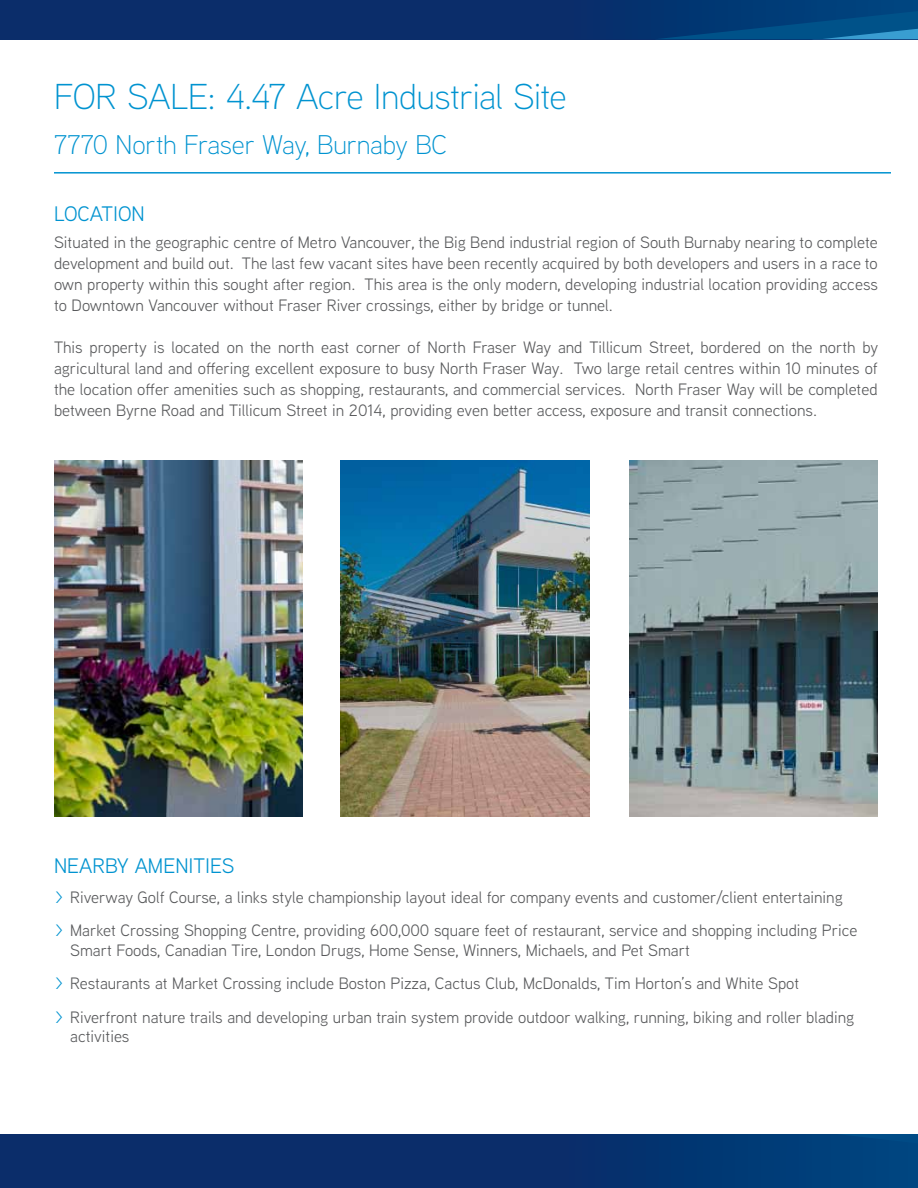
<style>
.page{position:relative;width:918px;height:1188px;background:#fff}
.page>*{position:absolute;margin:0;border:0;box-sizing:border-box;transform-origin:0 0}
.t1{font:300 36px "Aaux Next";letter-spacing:-.02em;color:#0093d0}
.t2{font:300 27px "Aaux Next";letter-spacing:-.01em;color:#0093d0}
.t3{font:21px "Aaux Next";color:#0093d0}
.t4{font:16.5px/21px "Aaux Next";color:#58595b;text-align:justify}
.s1{color:#0093d0}
</style>
<div class="page">
<div style="left:0;top:0;width:419px;height:39px;background:#0b2d6a"></div>
<svg style="left:419px;top:0;width:499px;height:39px"></svg>
<div style="left:0;top:1134px;width:413px;height:54px;background:#0b2d6a"></div>
<svg style="left:413px;top:1134px;width:505px;height:54px"></svg>
<img style="left:54px;top:460px;width:248px;height:357px">
<img style="left:341px;top:460px;width:248px;height:357px">
<img style="left:629px;top:460px;width:249px;height:357px">
<hr style="left:54px;top:172px;width:837px;height:2px;background:#0093d0">
<h1 class="t1" style="left:54px;top:73px;width:514px">FOR SALE: 4.47 Acre Industrial Site</h1>
<h2 class="t2" style="left:54px;top:127px;width:395px">7770 North Fraser Way, Burnaby BC</h2>
<p class="t3" style="left:54px;top:200px;width:35px">locati</p>
<p class="t3" style="left:118px;top:200px;width:25px">on</p>
<p class="t4" style="left:54px;top:232px;width:825px">Situated in the geographic centre of Metro Vancouver, the Big Bend industrial region of South Burnaby nearing to complete development and build out. The last few vacant sites have been recently acquired by both developers and users in a race to own property within this sought after region. This area is the only modern, developing industrial location providing access to Downtown Vancouver without Fraser River crossings, either by bridge or tunnel.</p>
<p class="t4" style="left:54px;top:337px;width:826px">This property is located on the north east corner of North Fraser Way and Tillicum Street, bordered on the north by agricultural land and offering excellent exposure to busy North Fraser Way. Two large retail centres within 10 minutes of the location offer amenities such as shopping, restaurants, and commercial services. North Fraser Way will be completed between Byrne Road and Tillicum Street in 2014, providing even better access, exposure and transit connections.</p>
<p class="t3" style="left:54px;top:852px;width:27px">Nearb</p>
<p class="t3" style="left:117px;top:852px;width:43px">y Amenities</p>
<p class="t4" style="left:55px;top:880px;width:804px;line-height:33.3px"><span class="s1">&gt;</span> Riverway Golf Course, a links style championship layout ideal for company events and customer/client entertaining<br><span class="s1">&gt;</span> Market Crossing Shopping Centre, providing 600,000 square feet of restaurant, service and shopping including Price</p>
<p class="t4" style="left:55px;top:933px;width:801px;line-height:33.3px;text-align:left;text-indent:15px">Smart Foods, Canadian Tire, London Drugs, Home Sense, Winners, Michaels, and Pet Smart<br><span class="s1">&gt;</span> Restaurants at Market Crossing include Boston Pizza, Cactus Club, McDonalds, Tim Horton’s and White Spot<br><span class="s1">&gt;</span> Riverfront nature trails and developing urban train system provide outdoor walking, running, biking and roller blading</p>
<p class="t4" style="left:70px;top:1026px;width:61px">activities</p>
</div>
